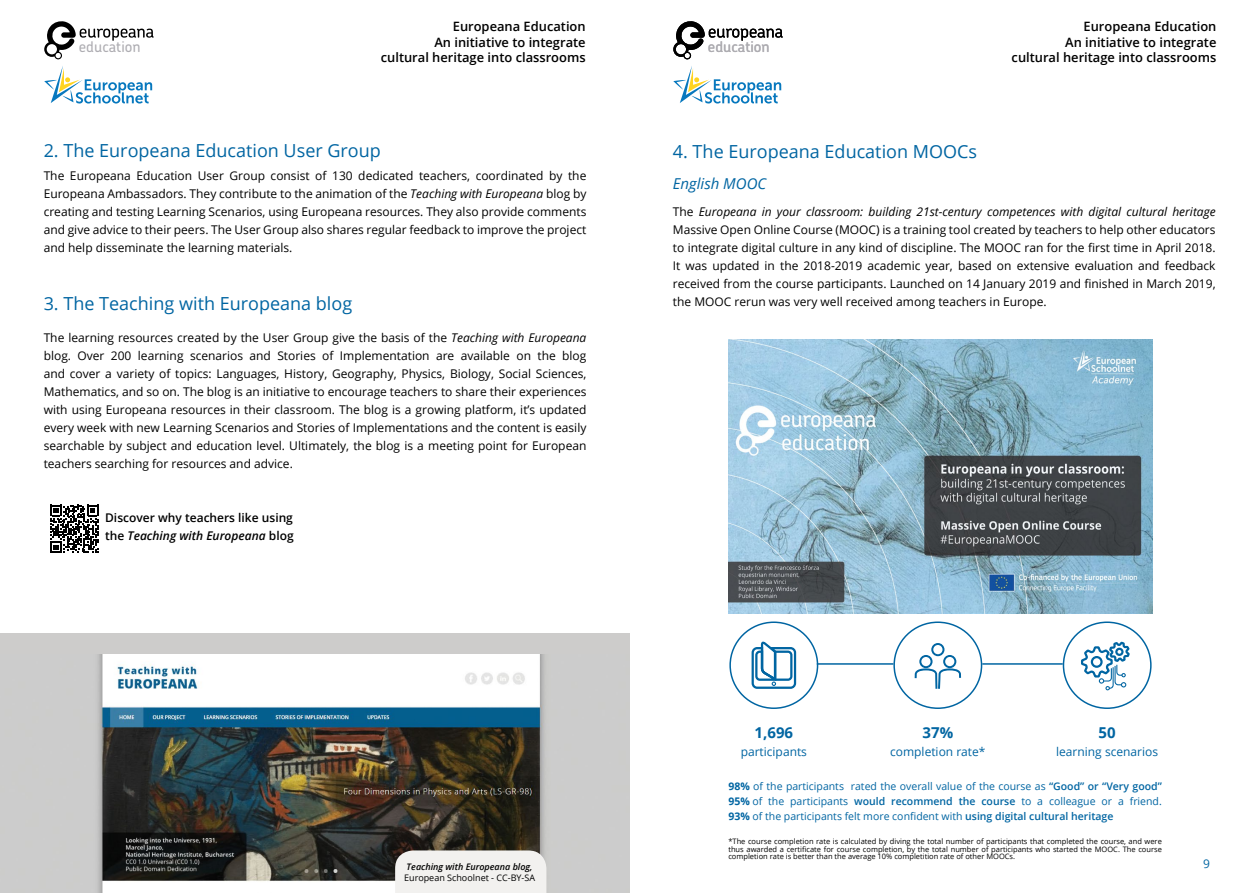
<style>
.page{position:relative;width:1259px;height:893px;background:#fff}
.page>*{position:absolute;margin:0;border:0;box-sizing:border-box;transform-origin:0 0}
.TITLE_H1{font:18px "Open Sans";color:#0065a2}
.TITLE_H2{font:500 15px "Chevin";color:#aeadb2}
.TITLE_H2-2{font:italic 15px "Open Sans";color:#0065a2}
.body{font:700 15px "Open Sans";color:#0065a2}
.t1{font:600 12.9px/15.5px "Open Sans";color:#000;text-align:right}
.body-2{font:12px/18px "Open Sans";color:#000;text-align:justify}
.body-3{font:600 12px/18px "Open Sans";color:#000}
.body-4{font:12px "Open Sans";color:#0065a2}
.body-5{font:10.5px/15px "Open Sans";color:#0065a2;text-align:justify}
.body-6{font:italic 600 9px/10.8px "Open Sans";color:#000}
.body-7{font:7.5px/7.5px "Open Sans";color:#000;text-align:justify}
.s1{font-style:italic}
.s2{font-weight:400;font-style:normal}
.s3{font-weight:700}
.s4{font-weight:600}
</style>
<div class="page">
<svg style="left:44px;top:21px;width:110px;height:38px"></svg>
<svg style="left:44px;top:66px;width:108px;height:38px"></svg>
<svg style="left:673px;top:66px;width:108px;height:38px"></svg>
<svg style="left:673px;top:21px;width:109px;height:38px"></svg>
<img style="left:728px;top:340px;width:424px;height:274px">
<div style="left:729px;top:621px;width:89px;height:88px;border:2px solid #0065a2;border-radius:50%"></div>
<svg style="left:751px;top:641px;width:45px;height:48px"></svg>
<div style="left:893px;top:621px;width:89px;height:88px;border:2px solid #0065a2;border-radius:50%"></div>
<div style="left:1062px;top:621px;width:89px;height:88px;border:2px solid #0065a2;border-radius:50%"></div>
<svg style="left:914px;top:643px;width:47px;height:46px"></svg>
<hr style="left:817px;top:663px;width:76px;height:2px;background:#0065a2">
<hr style="left:982px;top:663px;width:80px;height:2px;background:#0065a2">
<svg style="left:50px;top:505px;width:48px;height:48px"></svg>
<img style="left:0;top:653px;width:629px;height:240px">
<div style="left:0;top:633px;width:629px;height:20px;background:#cdcccb"></div>
<div style="left:395px;top:850px;width:151px;height:43px;background:#f2f1ef"></div>
<svg style="left:1081px;top:642px;width:48px;height:48px"></svg>
<p class="t1" style="left:381px;top:18px;width:206px">Europeana Education<br>An initiative to integrate<br>cultural heritage into classrooms</p>
<p class="TITLE_H2" style="left:79px;top:37px;width:63px">education</p>
<p class="TITLE_H2" style="left:708px;top:37px;width:63px">education</p>
<p class="t1" style="left:1083px;top:18px;width:134px">Europeana Education</p>
<p class="t1" style="left:1065px;top:34px;width:153px">An initiative to integrate</p>
<p class="t1" style="left:1011px;top:49px;width:206px">cultural heritage into classrooms</p>
<p class="TITLE_H1" style="left:44px;top:138px;width:339px">2. The Europeana Education User Group</p>
<p class="body-2" style="left:44px;top:166px;width:544px">The Europeana Education User Group consist of 130 dedicated teachers, coordinated by the Europeana Ambassadors. They contribute to the animation of the <span class="s1">Teaching with Europeana</span> blog by creating and testing Learning Scenarios, using Europeana resources. They also provide comments and give advice to their peers. The User Group also shares regular feedback to improve the project and help disseminate the learning materials.</p>
<p class="TITLE_H1" style="left:44px;top:291px;width:310px">3. The Teaching with Europeana blog</p>
<p class="body-2" style="left:44px;top:328px;width:544px">The learning resources created by the User Group give the basis of the <span class="s1">Teaching with Europeana </span>blog. Over 200 learning scenarios and Stories of Implementation are available on the blog and cover a variety of topics: Languages, History, Geography, Physics, Biology, Social Sciences, Mathematics, and so on. The blog is an initiative to encourage teachers to share their experiences with using Europeana resources in their classroom. The blog is a growing platform, it’s updated every week with new Learning Scenarios and Stories of Implementations and the content is easily searchable by subject and education level. Ultimately, the blog is a meeting point for European teachers searching for resources and advice.</p>
<p class="body-3" style="left:105px;top:508px;width:190px">Discover why teachers like using the <span class="s1">Teaching with Europeana</span> blog</p>
<p class="body-6" style="left:404px;top:861px;width:132px">Teaching with Europeana blog,<br><span class="s2">European Schoolnet - CC-BY-SA</span></p>
<p class="TITLE_H1" style="left:673px;top:139px;width:306px">4. The Europeana Education MOOCs</p>
<p class="TITLE_H2-2" style="left:673px;top:173px;width:95px">English MOOC</p>
<p class="body-2" style="left:673px;top:202px;width:544px">The <span class="s1">Europeana in your classroom: building 21st-century competences with digital cultural heritage </span>Massive Open Online Course (MOOC) is a training tool created by teachers to help other educators to integrate digital culture in any kind of discipline. The MOOC ran for the first time in April 2018.<br>It was updated in the 2018-2019 academic year, based on extensive evaluation and feedback received from the course participants. Launched on 14 January 2019 and finished in March 2019, the MOOC rerun was very well received among teachers in Europe.</p>
<p class="body" style="left:1098px;top:722px;width:19px">50</p>
<p class="body-4" style="left:1056px;top:743px;width:103px">learning scenarios</p>
<p class="body-5" style="left:728px;top:778px;width:435px"><span class="s3">98%</span> of the participants rated the overall value of the course as <span class="s4">“Good” or “Very good” </span><span class="s3">95%</span> of the participants <span class="s4">would recommend the course</span> to a colleague or a friend.<br><span class="s3">93%</span> of the participants felt more confident with <span class="s4">using digital cultural heritage</span></p>
<p class="body" style="left:922px;top:722px;width:32px">37%</p>
<p class="body-4" style="left:890px;top:743px;width:97px">completion rate*</p>
<p class="body" style="left:754px;top:722px;width:40px">1,696</p>
<p class="body-4" style="left:740px;top:743px;width:68px">participants</p>
<p class="body-7" style="left:728px;top:838px;width:435px">*The course completion rate is calculated by diving the total number of participants that completed the course, and were thus awarded a certificate for course completion, by the total number of participants who started the MOOC. The course completion rate is better than the average 10% completition rate of other MOOCs.</p>
<p class="body-4" style="left:1203px;top:856px;width:8px">9</p>
</div>
